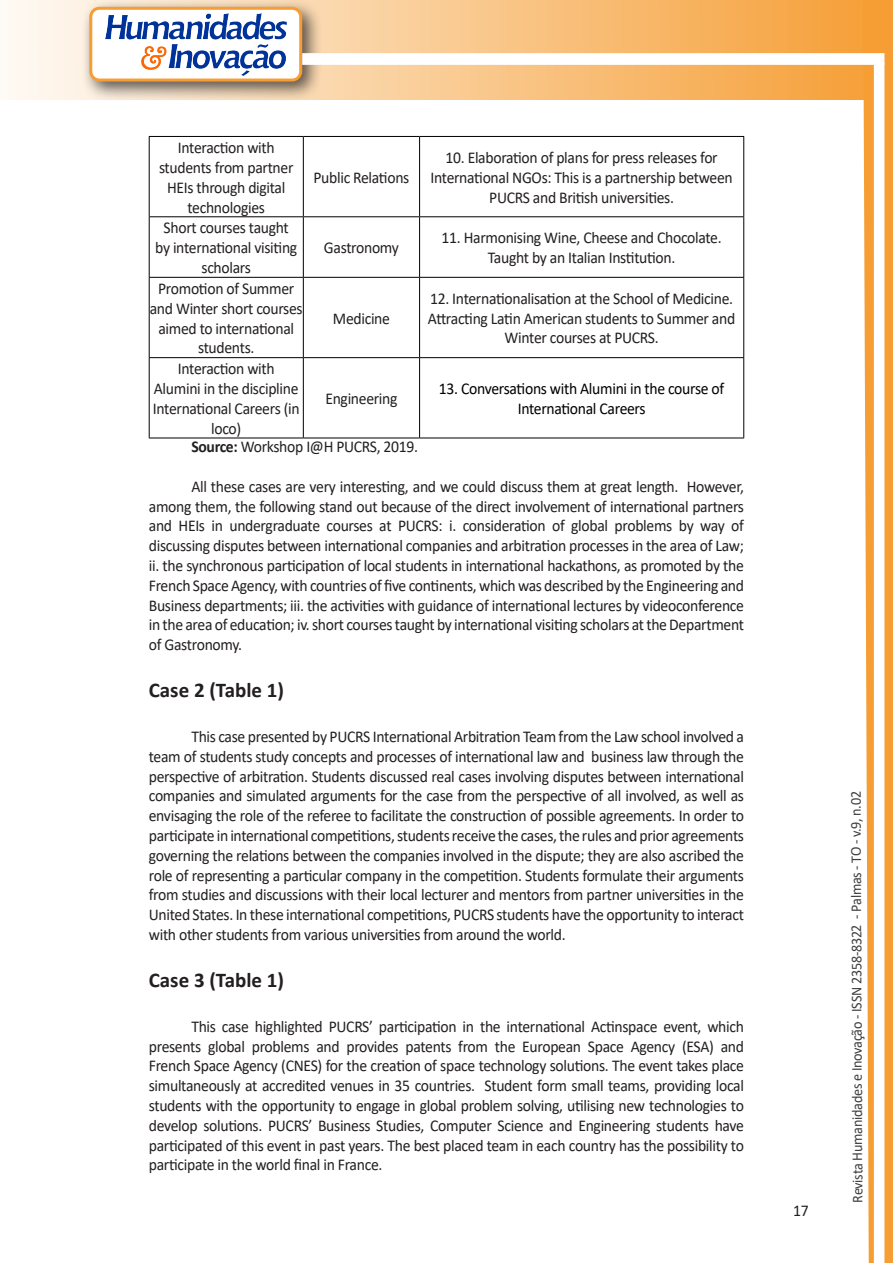
<style>
.page{position:relative;width:893px;height:1263px;background:#fff}
.page>*{position:absolute;margin:0;border:0;box-sizing:border-box;transform-origin:0 0}
.Titulo_2{font:700 21px "Calibri";color:#231f20}
.texto{font:16.5px/19.8px "Calibri";letter-spacing:-.02em;color:#231f20;text-align:center;scale:.95 1}
.texto-2{font:16.5px/19.8px "Calibri";letter-spacing:-.02em;color:#000;text-align:center;scale:.95 1}
.t1{font:15px "Calibri";letter-spacing:-.025em;color:#3e3e3f;scale:.95 1}
.s1{font-weight:700}
</style>
<div class="page">
<svg style="left:5px;top:0;width:858px;height:100px;background:#f9c484"></svg>
<div style="left:81px;top:0;width:241px;height:102px;background:#231f20;opacity:.75"></div>
<div style="left:91px;top:8px;width:210px;height:72px;background:#fff;border-radius:9px"></div>
<div style="left:89px;top:7px;width:213px;height:75px;border:3px solid #f69e34;border-radius:9px"></div>
<div style="left:302px;top:53px;width:582px;height:12px;background:#fff;border:2px solid #fff"></div>
<svg style="left:863px;top:0;width:30px;height:1263px"></svg>
<img style="left:105px;top:13px;width:181px;height:62px">
<hr style="left:149px;top:136px;width:154px;height:1px;background:#000">
<hr style="left:149px;top:137px;width:1px;height:79px;background:#000">
<hr style="left:303px;top:136px;width:117px;height:1px;background:#000">
<hr style="left:303px;top:137px;width:1px;height:79px;background:#000">
<hr style="left:420px;top:136px;width:324px;height:1px;background:#000">
<hr style="left:419px;top:137px;width:1px;height:79px;background:#000">
<hr style="left:743px;top:137px;width:1px;height:79px;background:#000">
<hr style="left:149px;top:216px;width:154px;height:1px;background:#000">
<hr style="left:149px;top:217px;width:1px;height:60px;background:#000">
<hr style="left:303px;top:216px;width:117px;height:1px;background:#000">
<hr style="left:303px;top:217px;width:1px;height:60px;background:#000">
<hr style="left:420px;top:216px;width:324px;height:1px;background:#000">
<hr style="left:419px;top:217px;width:1px;height:60px;background:#000">
<hr style="left:743px;top:217px;width:1px;height:60px;background:#000">
<hr style="left:149px;top:277px;width:154px;height:1px;background:#000">
<hr style="left:149px;top:278px;width:1px;height:79px;background:#000">
<hr style="left:303px;top:277px;width:117px;height:1px;background:#000">
<hr style="left:303px;top:278px;width:1px;height:79px;background:#000">
<hr style="left:420px;top:277px;width:324px;height:1px;background:#000">
<hr style="left:419px;top:278px;width:1px;height:79px;background:#000">
<hr style="left:743px;top:278px;width:1px;height:79px;background:#000">
<hr style="left:149px;top:357px;width:154px;height:1px;background:#000">
<hr style="left:149px;top:358px;width:1px;height:80px;background:#000">
<hr style="left:303px;top:357px;width:117px;height:1px;background:#000">
<hr style="left:303px;top:358px;width:1px;height:80px;background:#000">
<hr style="left:420px;top:357px;width:324px;height:1px;background:#000">
<hr style="left:419px;top:358px;width:1px;height:80px;background:#000">
<hr style="left:743px;top:358px;width:1px;height:80px;background:#000">
<hr style="left:149px;top:438px;width:154px;height:1px;background:#000">
<hr style="left:303px;top:438px;width:117px;height:1px;background:#000">
<hr style="left:420px;top:438px;width:324px;height:1px;background:#000">
<p class="texto" style="left:159px;top:137px;width:143px">Interaction with students from partner<br>HEIs through digital technologies</p>
<p class="texto" style="left:155px;top:218px;width:151px">Short courses taught by international visiting scholars</p>
<p class="texto" style="left:150px;top:278px;width:163px">Promotion of Summer and Winter short courses aimed to international students.</p>
<p class="texto" style="left:313px;top:167px;width:102px">Public Relations</p>
<p class="texto" style="left:430px;top:147px;width:320px">10. Elaboration of plans for press releases for<br>International NGOs: This is a partnership between<br>PUCRS and British universities.</p>
<p class="texto" style="left:324px;top:237px;width:81px">Gastronomy</p>
<p class="texto" style="left:442px;top:228px;width:296px">11. Harmonising Wine, Cheese and Chocolate.<br>Taught by an Italian Institution.</p>
<p class="texto" style="left:333px;top:308px;width:62px">Medicine</p>
<p class="texto" style="left:428px;top:288px;width:325px">12. Internationalisation at the School of Medicine.<br>Attracting Latin American students to Summer and<br>Winter courses at PUCRS.</p>
<p class="texto" style="left:153px;top:358px;width:156px">Interaction with<br>Alumini in the discipline<br>International Careers (in loco)</p>
<p class="texto" style="left:325px;top:388px;width:78px">Engineering</p>
<p class="texto-2" style="left:439px;top:378px;width:302px">13. Conversations with Alumini in the course of<br>International Careers</p>
<p class="texto" style="left:191px;top:436px;width:240px"><span class="s1">Source:</span> Workshop I@H PUCRS, 2019.</p>
<p class="texto" style="left:149px;top:476px;width:628px;text-align:justify;text-indent:43px">All these cases are very interesting, and we could discuss them at great length. However, among them, the following stand out because of the direct involvement of international partners and HEIs in undergraduate courses at PUCRS: i. consideration of global problems by way of discussing disputes between international companies and arbitration processes in the area of Law; ii. the synchronous participation of local students in international hackathons, as promoted by the French Space Agency, with countries of five continents, which was described by the Engineering and Business departments; iii. the activities with guidance of international lectures by videoconference in the area of education; iv. short courses taught by international visiting scholars at the Department of Gastronomy.</p>
<p class="Titulo_2" style="left:149px;top:675px;width:137px">Case 2 (Table 1)</p>
<p class="texto" style="left:149px;top:726px;width:628px;text-align:justify;text-indent:43px">This case presented by PUCRS International Arbitration Team from the Law school involved a team of students study concepts and processes of international law and business law through the perspective of arbitration. Students discussed real cases involving disputes between international companies and simulated arguments for the case from the perspective of all involved, as well as envisaging the role of the referee to facilitate the construction of possible agreements. In order to participate in international competitions, students receive the cases, the rules and prior agreements governing the relations between the companies involved in the dispute; they are also ascribed the role of representing a particular company in the competition. Students formulate their arguments from studies and discussions with their local lecturer and mentors from partner universities in the United States. In these international competitions, PUCRS students have the opportunity to interact with other students from various universities from around the world.</p>
<p class="Titulo_2" style="left:149px;top:965px;width:137px">Case 3 (Table 1)</p>
<p class="texto" style="left:149px;top:1016px;width:628px;text-align:justify;text-indent:43px">This case highlighted PUCRS’ participation in the international Actinspace event, which presents global problems and provides patents from the European Space Agency (ESA) and French Space Agency (CNES) for the creation of space technology solutions. The event takes place simultaneously at accredited venues in 35 countries. Student form small teams, providing local students with the opportunity to engage in global problem solving, utilising new technologies to develop solutions. PUCRS’ Business Studies, Computer Science and Engineering students have participated of this event in past years. The best placed team in each country has the possibility to participate in the world final in France.</p>
<p class="texto" style="left:793px;top:1200px;width:18px">17</p>
<p class="t1" style="left:846px;top:1203px;width:435px;rotate:-90deg">Revista Humanidades e Inovação - ISSN 2358-8322 - Palmas - TO - v.9, n.02</p>
</div>
